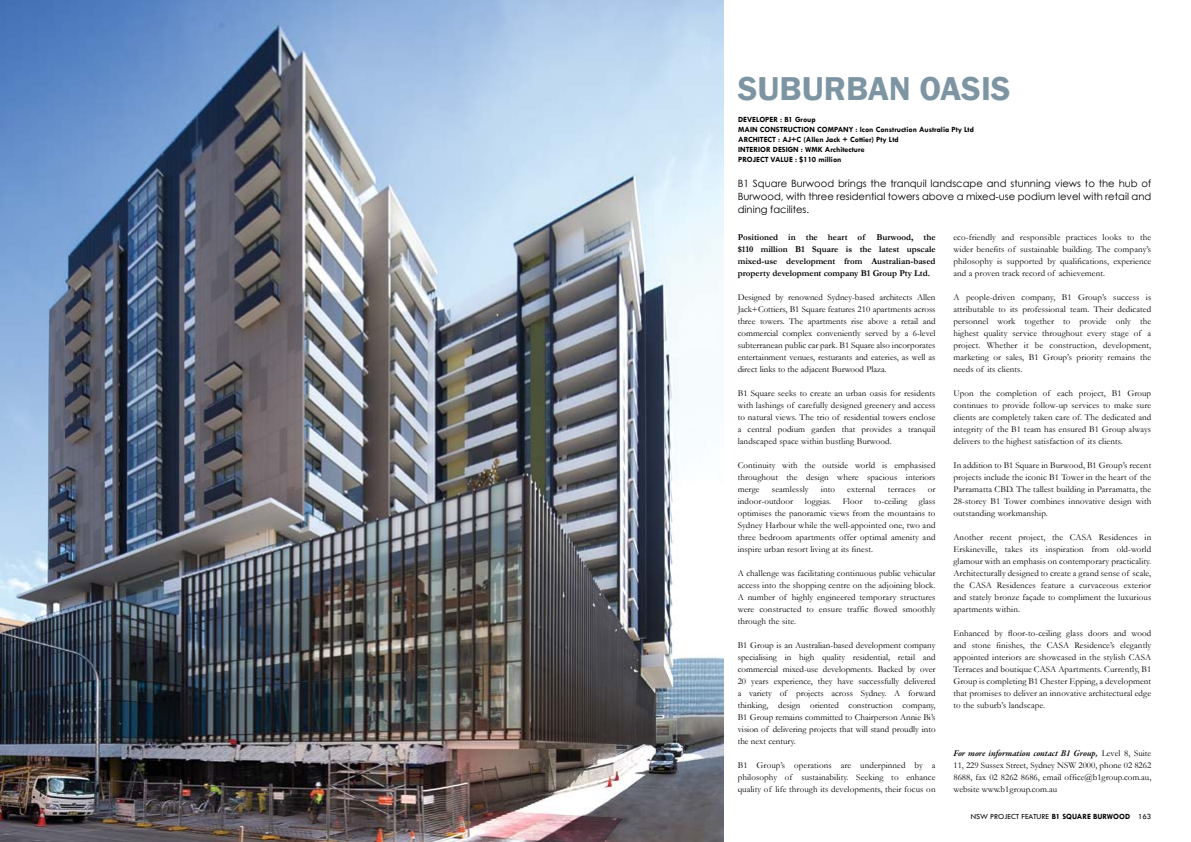
<style>
.page{position:relative;width:1191px;height:842px;background:#fff}
.page>*{position:absolute;margin:0;border:0;box-sizing:border-box;transform-origin:0 0}
.t1{font:600 34px "Franklin Gothic";color:#7d95a3}
.t2{font:10px/13px "Century Gothic";color:#000;text-align:justify}
.t3{font:9px/12px "Garamond";letter-spacing:.01em;color:#000;text-align:justify}
.t4{font:700 9px/12px "Garamond";color:#000;text-align:justify}
.t5{font:italic 600 9px "Garamond Premr Pro";letter-spacing:-.005em;color:#000}
.t6{font:700 8px/10px "Tw Cen";color:#000}
.t7{font:8px "Tw Cen";color:#000}
.s1{font-family:"Garamond";font-weight:400;font-style:normal}
.s2{font-weight:700}
</style>
<div class="page">
<img style="left:0;top:0;width:723px;height:842px">
<h1 class="t1" style="left:737px;top:67px;width:273px">SUBURBAN OASIS</h1>
<p class="t6" style="left:738px;top:115px;width:237px">DEVELOPER : B1 GROUP<br>MAIN CONSTRUCTION COMPANY : ICON CONSTRUCTION AUSTRALIA PTY LTD ARCHITECT : AJ+C (ALLEN JACK + COTTIER) PTY LTD<br>INTERIOR DESIGN : WMK ARCHITECTURE<br>PROJECT VALUE : $110 MILLION</p>
<p class="t2" style="left:737px;top:177px;width:415px">B1 Square Burwood brings the tranquil landscape and stunning views to the hub of Burwood, with three residential towers above a mixed-use podium level with retail and dining facilites.</p>
<p class="t4" style="left:737px;top:231px;width:199px;text-indent:139px">Burwood, the $110 million B1 Square is the latest upscale mixed-use development from Australian-based property development company B1 Group Pty Ltd.</p>
<p class="t3" style="left:737px;top:291px;width:199px">Designed by renowned Sydney-based architects Allen Jack+Cottiers, B1 Square features 210 apartments across three towers. The apartments rise above a retail and commercial complex conveniently served by a 6-level subterranean public car park. B1 Square also incorporates entertainment venues, resturants and eateries, as well as direct links to the adjacent Burwood Plaza.</p>
<p class="t3" style="left:737px;top:387px;width:199px">B1 Square seeks to create an urban oasis for residents with lashings of carefully designed greenery and access to natural views. The trio of residential towers enclose a central podium garden that provides a tranquil landscaped space within bustling Burwood.</p>
<p class="t3" style="left:737px;top:459px;width:199px">Continuity with the outside world is emphasised throughout the design where spacious interiors merge</p>
<p class="t4" style="left:737px;top:231px;width:129px">Positioned in the heart of</p>
<p class="t3" style="left:772px;top:483px;width:38px">seamlessly</p>
<p class="t3" style="left:821px;top:483px;width:16px">into</p>
<p class="t3" style="left:847px;top:483px;width:30px">external</p>
<p class="t3" style="left:888px;top:483px;width:29px">terraces</p>
<p class="t3" style="left:928px;top:483px;width:9px">or</p>
<p class="t3" style="left:737px;top:495px;width:57px">indoor-outdoor</p>
<p class="t3" style="left:805px;top:495px;width:28px">loggias.</p>
<p class="t3" style="left:842px;top:495px;width:21px">Floor</p>
<p class="t3" style="left:874px;top:495px;width:35px">to-ceiling</p>
<p class="t3" style="left:737px;top:495px;width:199px;text-indent:181px">glass optimises the panoramic views from the mountains to Sydney Harbour while the well-appointed one, two and three bedroom apartments offer optimal amenity and inspire urban resort living at its finest.</p>
<p class="t3" style="left:737px;top:567px;width:199px">A challenge was facilitating continuous public vehicular access into the shopping centre on the adjoining block.<br>A number of highly engineered temporary structures were constructed to ensure traffic flowed smoothly through the site.</p>
<p class="t3" style="left:737px;top:639px;width:199px">B1 Group is an Australian-based development company specialising in high quality residential, retail and commercial mixed-use developments. Backed by over 20 years experience, they have successfully delivered a variety of projects across Sydney. A forward thinking, design oriented construction company, B1 Group remains committed to Chairperson Annie Bi’s vision of delivering projects that will stand proudly into the next century.</p>
<p class="t3" style="left:737px;top:759px;width:199px">B1 Group’s operations are underpinned by a philosophy of sustainability. Seeking to enhance quality of life through its developments, their focus on</p>
<p class="t3" style="left:953px;top:231px;width:199px">eco-friendly and responsible practices looks to the wider benefits of sustainable building. The company’s philosophy is supported by qualifications, experience and a proven track record of achievement.</p>
<p class="t3" style="left:953px;top:291px;width:199px">A people-driven company, B1 Group’s success is attributable to its professional team. Their dedicated personnel work together to provide only the highest quality service throughout every stage of a project. Whether it be construction, development, marketing or sales, B1 Group’s priority remains the needs of its clients.</p>
<p class="t3" style="left:953px;top:387px;width:199px">Upon the completion of each project, B1 Group continues to provide follow-up services to make sure clients are completely taken care of. The dedicated and integrity of the B1 team has ensured B1 Group always delivers to the highest satisfaction of its clients.</p>
<p class="t3" style="left:953px;top:459px;width:199px">In addition to B1 Square in Burwood, B1 Group’s recent projects include the iconic B1 Tower in the heart of the Parramatta CBD. The tallest building in Parramatta, the 28-storey B1 Tower combines innovative design with outstanding workmanship.</p>
<p class="t3" style="left:953px;top:531px;width:199px">Another recent project, the CASA Residences in Erskineville, takes its inspiration from old-world glamour with an emphasis on contemporary practicality.<br>Architecturally designed to create a grand sense of scale, the CASA Residences feature a curvaceous exterior and stately bronze façade to compliment the luxurious apartments within.</p>
<p class="t3" style="left:953px;top:627px;width:199px">Enhanced by floor-to-ceiling glass doors and wood and stone finishes, the CASA Residence’s elegantly appointed interiors are showcased in the stylish CASA Terraces and boutique CASA Apartments. Currently, B1<br>Group is completing B1 Chester Epping, a development that promises to deliver an innovative architectural edge to the suburb’s landscape.</p>
<p class="t5" style="left:953px;top:747px;width:199px">For more information contact B1 Group, <span class="s1">Level 8, Suite</span></p>
<p class="t3" style="left:953px;top:759px;width:199px">11, 229 Sussex Street, Sydney NSW 2000, phone 02 8262<br>8688, fax 02 8262 8686, email office@b1group.com.au, website www.b1group.com.au</p>
<p class="t7" style="left:970px;top:811px;width:182px">NSW PROJECT FEATURE <span class="s2">B1 SQUARE BURWOOD</span> 163</p>
</div>
